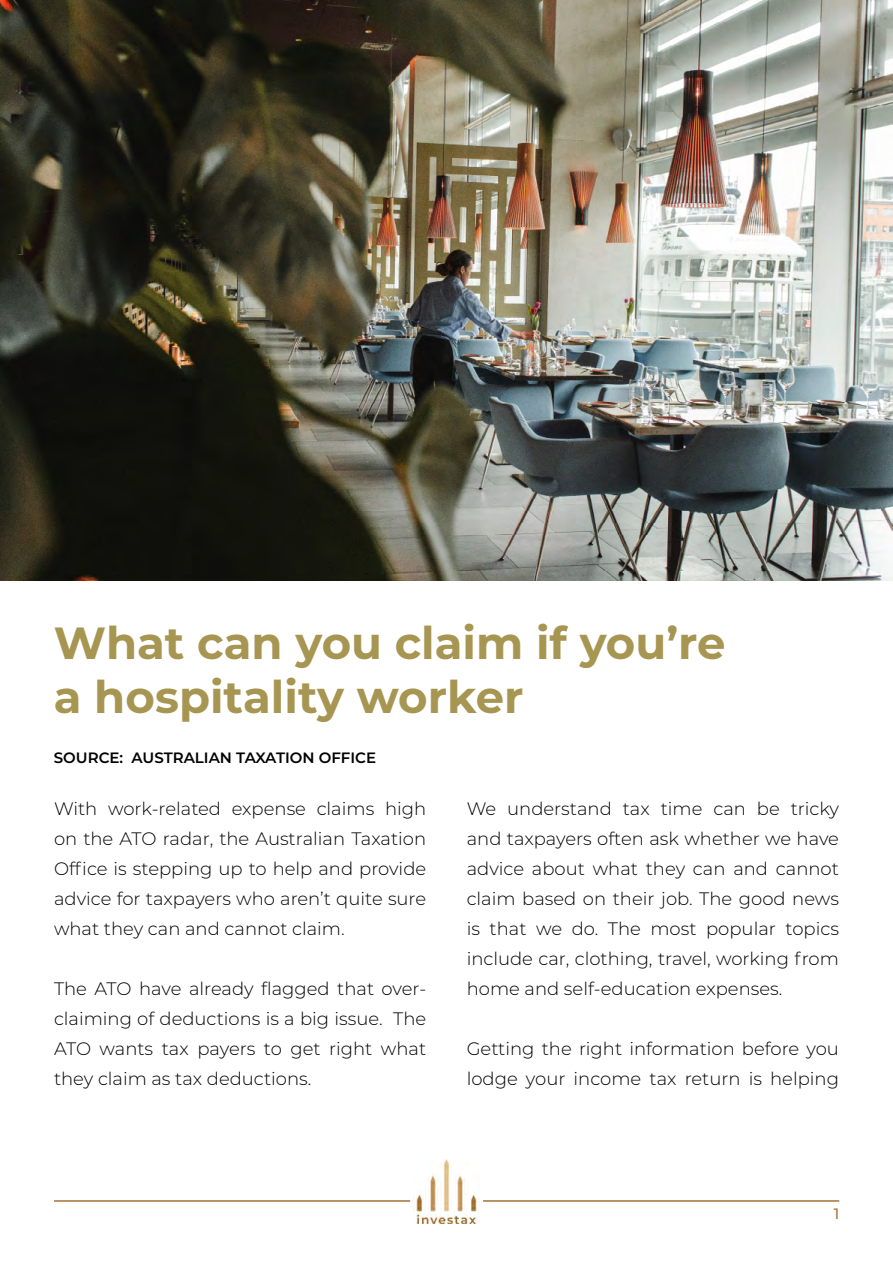
<style>
.page{position:relative;width:893px;height:1263px;background:#fff}
.page>*{position:absolute;margin:0;border:0;box-sizing:border-box;transform-origin:0 0}
.t1{font:700 45px/54px "Montserrat";color:#a79652}
.t2{font:300 18px/30px "Montserrat";color:#000;text-align:justify}
.t3{font:600 15px "Montserrat";color:#000}
.t4{font:500 15px "Montserrat";color:#a47436}
</style>
<div class="page">
<img style="left:413px;top:1160px;width:67px;height:63px">
<hr style="left:54px;top:1200px;width:356px;height:2px;background:#a47436">
<hr style="left:483px;top:1200px;width:356px;height:2px;background:#a47436">
<img style="left:0;top:0;width:893px;height:580px">
<h1 class="t1" style="left:54px;top:614px;width:673px">What can you claim if you’re a hospitality worker</h1>
<p class="t3" style="left:54px;top:747px;width:324px">SOURCE: AUSTRALIAN TAXATION OFFICE</p>
<p class="t2" style="left:54px;top:793px;width:374px">With work-related expense claims high on the ATO radar, the Australian Taxation Office is stepping up to help and provide advice for taxpayers who aren’t quite sure what they can and cannot claim.</p>
<p class="t2" style="left:467px;top:793px;width:374px">We understand tax time can be tricky and taxpayers often ask whether we have advice about what they can and cannot claim based on their job. The good news is that we do. The most popular topics include car, clothing, travel, working from home and self-education expenses.</p>
<p class="t2" style="left:54px;top:973px;width:374px">The ATO have already flagged that over&shy;claiming of deductions is a big issue. The ATO wants tax payers to get right what they claim as tax deductions.</p>
<p class="t2" style="left:467px;top:1033px;width:374px">Getting the right information before you lodge your income tax return is helping</p>
<p class="t4" style="left:834px;top:1203px;width:7px">1</p>
</div>
